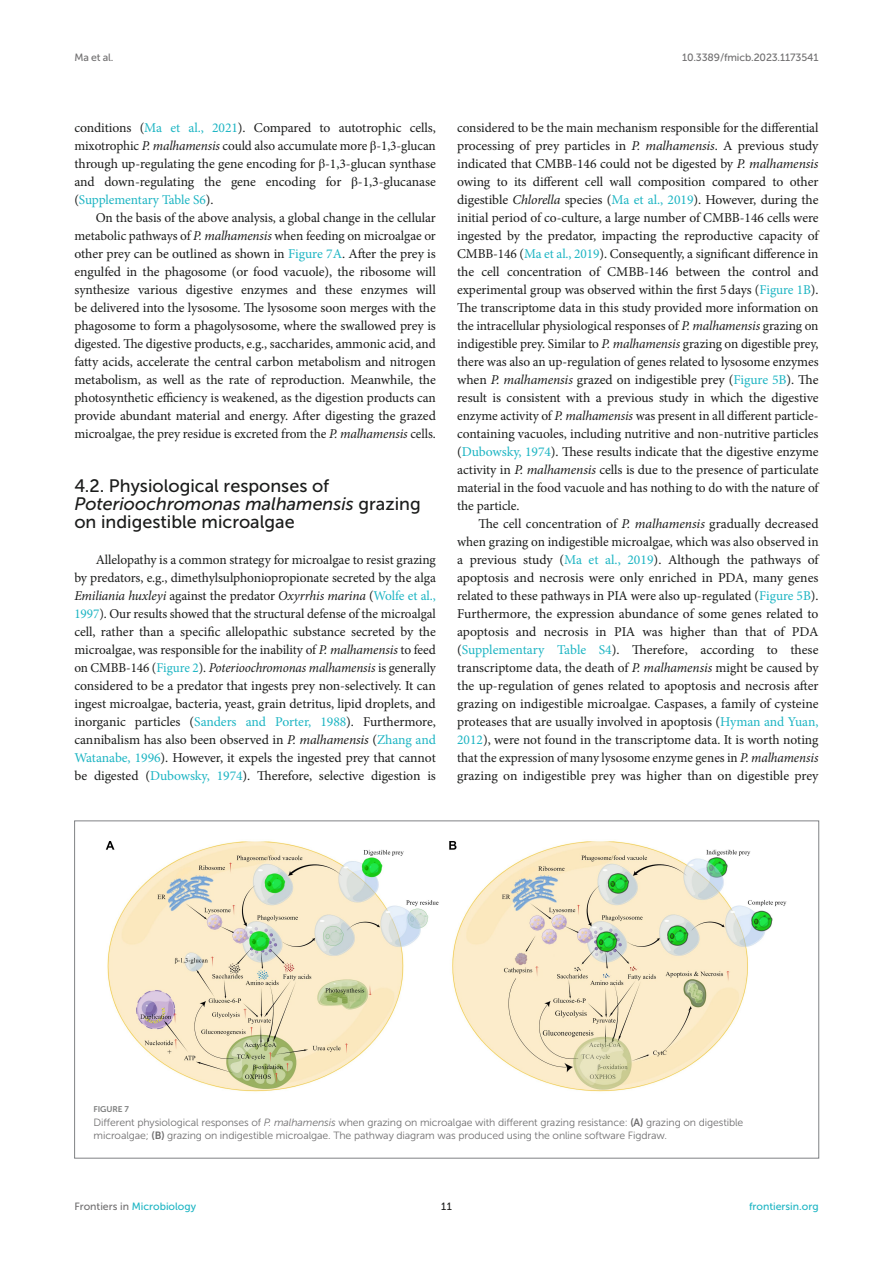
<style>
.page{position:relative;width:893px;height:1263px;background:#fff}
.page>*{position:absolute;margin:0;border:0;box-sizing:border-box;transform-origin:0 0}
.HEAD_2{font:18px/18px "Museo Sans 500";color:#1b1c1b}
.TEXT_FLUSH{font:13.5px/18px "Minion Pro";letter-spacing:-.005em;color:#1b1c1b;text-align:justify}
.TEXT{font:13.5px/18px "Minion Pro";letter-spacing:-.005em;color:#1b1c1b;text-align:justify}
.FIG_LEG{font:10.5px/13.5px "Museo Sans 300";letter-spacing:-.01em;color:#706f70}
.t1{font:10.5px "Museo Sans 500";color:#1db5c3}
.t2{font:10.5px "Museo Sans 500";letter-spacing:-.015em;color:#706f70}
.t3{font:10.5px "Museo Sans 500";color:#1b1c1b}
.FIG_HD{font:8.25px "Museo Sans 700";letter-spacing:-.01em;color:#7e7f7f}
.s1{color:#1db5c3}
.s2{font-style:italic}
.s3{font-family:"STIX General"}
.s4{font-family:"Museo Sans 700"}
.s5{color:#706f70}
</style>
<div class="page">
<img style="left:105px;top:841px;width:682px;height:251px">
<p class="t2" style="left:74px;top:51px;width:40px">Ma et al.</p>
<p class="t2" style="left:682px;top:51px;width:138px">10.3389/fmicb.2023.1173541</p>
<p class="TEXT" style="left:74px;top:119px;width:363px">conditions (<span class="s1">Ma et al., 2021</span>). Compared to autotrophic cells, mixotrophic <span class="s2">P. malhamensis</span> could also accumulate more <span class="s3">β</span>-1,3-glucan through up-regulating the gene encoding for <span class="s3">β</span>-1,3-glucan synthase and down-regulating the gene encoding for <span class="s3">β</span>-1,3-glucanase (<span class="s1">Supplementary Table S6</span>).</p>
<p class="TEXT" style="left:74px;top:209px;width:363px;text-indent:21px">On the basis of the above analysis, a global change in the cellular metabolic pathways of <span class="s2">P. malhamensis</span> when feeding on microalgae or other prey can be outlined as shown in <span class="s1">Figure 7A</span>. After the prey is engulfed in the phagosome (or food vacuole), the ribosome will synthesize various digestive enzymes and these enzymes will be delivered into the lysosome. The lysosome soon merges with the phagosome to form a phagolysosome, where the swallowed prey is digested. The digestive products, e.g., saccharides, ammonic acid, and fatty acids, accelerate the central carbon metabolism and nitrogen metabolism, as well as the rate of reproduction. Meanwhile, the photosynthetic efficiency is weakened, as the digestion products can provide abundant material and energy. After digesting the grazed microalgae, the prey residue is excreted from the <span class="s2">P. malhamensis</span> cells.</p>
<p class="HEAD_2" style="left:74px;top:477px;width:348px">4.2. Physiological responses of<br><span class="s2">Poterioochromonas malhamensis</span> grazing on indigestible microalgae</p>
<p class="TEXT_FLUSH" style="left:74px;top:551px;width:363px;text-indent:21px">Allelopathy is a common strategy for microalgae to resist grazing by predators, e.g., dimethylsulphoniopropionate secreted by the alga <span class="s2">Emiliania huxleyi</span> against the predator <span class="s2">Oxyrrhis marina</span> (<span class="s1">Wolfe et al., 1997</span>). Our results showed that the structural defense of the microalgal cell, rather than a specific allelopathic substance secreted by the microalgae, was responsible for the inability of <span class="s2">P. malhamensis</span> to feed on CMBB-146 (<span class="s1">Figure 2</span>). <span class="s2">Poterioochromonas malhamensis</span> is generally considered to be a predator that ingests prey non-selectively. It can ingest microalgae, bacteria, yeast, grain detritus, lipid droplets, and inorganic particles (<span class="s1">Sanders and Porter, 1988</span>). Furthermore, cannibalism has also been observed in <span class="s2">P. malhamensis</span> (<span class="s1">Zhang and Watanabe, 1996</span>). However, it expels the ingested prey that cannot be digested (<span class="s1">Dubowsky, 1974</span>). Therefore, selective digestion is</p>
<p class="TEXT_FLUSH" style="left:457px;top:119px;width:363px">considered to be the main mechanism responsible for the differential processing of prey particles in <span class="s2">P. malhamensis</span>. A previous study indicated that CMBB-146 could not be digested by <span class="s2">P. malhamensis </span>owing to its different cell wall composition compared to other digestible <span class="s2">Chlorella</span> species (<span class="s1">Ma et al., 2019</span>). However, during the initial period of co-culture, a large number of CMBB-146 cells were ingested by the predator, impacting the reproductive capacity of CMBB-146 (<span class="s1">Ma et al., 2019</span>). Consequently, a significant difference in the cell concentration of CMBB-146 between the control and experimental group was observed within the first 5days (<span class="s1">Figure 1B</span>).<br>The transcriptome data in this study provided more information on the intracellular physiological responses of <span class="s2">P. malhamensis</span> grazing on indigestible prey. Similar to <span class="s2">P. malhamensis</span> grazing on digestible prey, there was also an up-regulation of genes related to lysosome enzymes when <span class="s2">P. malhamensis</span> grazed on indigestible prey (<span class="s1">Figure 5B</span>). The result is consistent with a previous study in which the digestive enzyme activity of <span class="s2">P. malhamensis</span> was present in all different particle&shy;containing vacuoles, including nutritive and non-nutritive particles (<span class="s1">Dubowsky, 1974</span>). These results indicate that the digestive enzyme activity in <span class="s2">P. malhamensis</span> cells is due to the presence of particulate material in the food vacuole and has nothing to do with the nature of the particle.</p>
<p class="TEXT" style="left:457px;top:515px;width:363px;text-indent:21px">The cell concentration of <span class="s2">P. malhamensis</span> gradually decreased when grazing on indigestible microalgae, which was also observed in a previous study (<span class="s1">Ma et al., 2019</span>). Although the pathways of apoptosis and necrosis were only enriched in PDA, many genes related to these pathways in PIA were also up-regulated (<span class="s1">Figure 5B</span>).<br>Furthermore, the expression abundance of some genes related to apoptosis and necrosis in PIA was higher than that of PDA (<span class="s1">Supplementary Table S4</span>). Therefore, according to these transcriptome data, the death of <span class="s2">P. malhamensis</span> might be caused by the up-regulation of genes related to apoptosis and necrosis after grazing on indigestible microalgae. Caspases, a family of cysteine proteases that are usually involved in apoptosis (<span class="s1">Hyman and Yuan, 2012</span>), were not found in the transcriptome data. It is worth noting that the expression of many lysosome enzyme genes in <span class="s2">P. malhamensis </span>grazing on indigestible prey was higher than on digestible prey</p>
<p class="FIG_HD" style="left:94px;top:1105px;width:37px">FIGURE 7</p>
<p class="FIG_LEG" style="left:94px;top:1115px;width:651px">Different physiological responses of <span class="s2">P. malhamensis</span> when grazing on microalgae with different grazing resistance: <span class="s4">(A)</span> grazing on digestible microalgae; <span class="s4">(B)</span> grazing on indigestible microalgae. The pathway diagram was produced using the online software Figdraw.</p>
<p class="t1" style="left:74px;top:1200px;width:123px"><span class="s5">Frontiers in</span> Microbiology</p>
<p class="t3" style="left:441px;top:1200px;width:12px">11</p>
<p class="t1" style="left:749px;top:1200px;width:71px">frontiersin.org</p>
</div>
